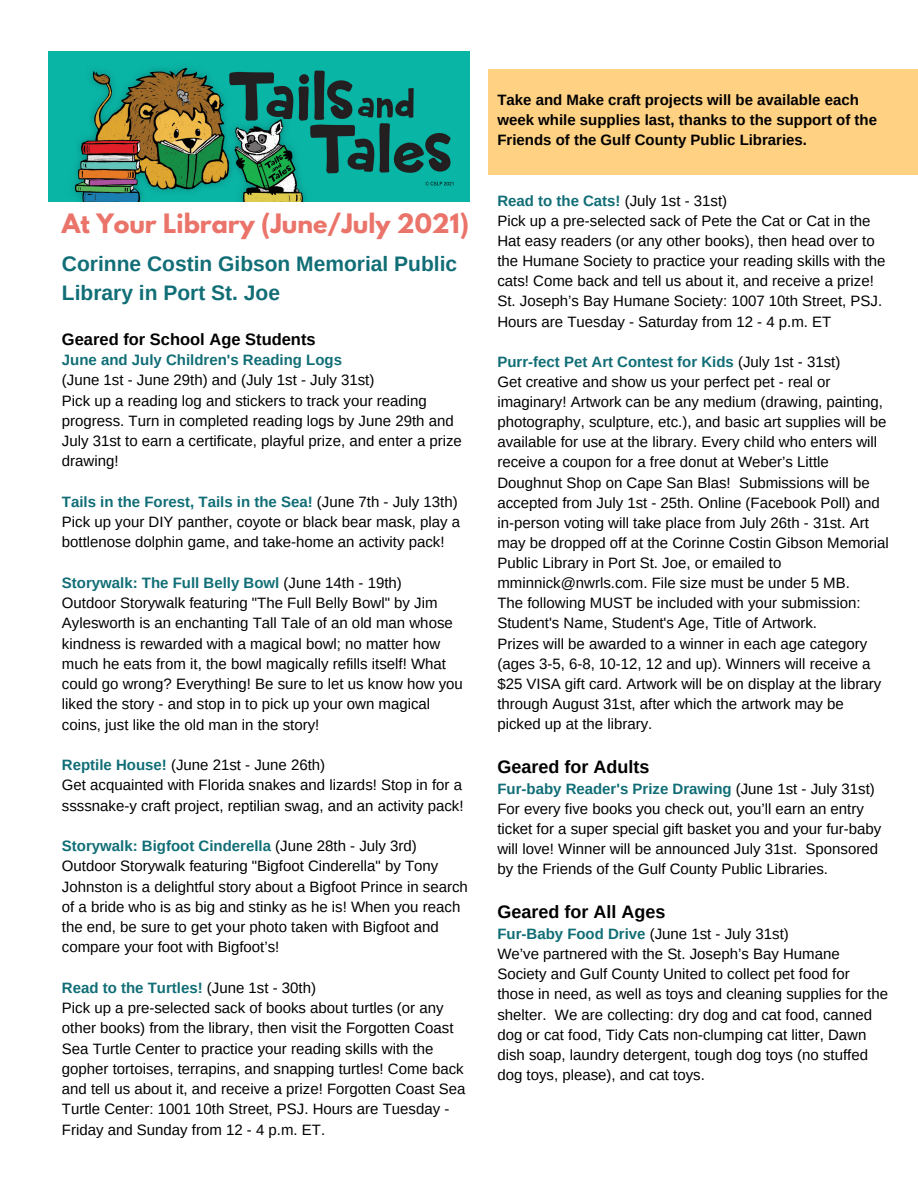
<style>
.page{position:relative;width:918px;height:1188px;background:#fff}
.page>*{position:absolute;margin:0;border:0;box-sizing:border-box;transform-origin:0 0}
.t1{font:700 23.7px "League Spartan";color:#ea736a}
.t2{font:700 21px/29.2px "Arimo";color:#116e76}
.t3{font:700 18px "Arimo";color:#000}
.t4{font:700 16.5px "Arimo";color:#000}
.t5{font:15px/20.1px "Arimo";color:#000}
.t6{font:700 15px "Arimo";color:#116e76}
.t7{font:700 15px/20.1px "Arimo";color:#000}
.s1{font-weight:400;color:#000}
.s2{font-weight:700;color:#116e76}
</style>
<div class="page">
<div style="left:488px;top:69px;width:430px;height:106px;background:#ffd183"></div>
<img style="left:48px;top:52px;width:421px;height:149px">
<p class="t1" style="left:62px;top:212px;width:409px">At Your Library (June/July 2021)</p>
<p class="t2" style="left:62px;top:249px;width:397px">Corinne Costin Gibson Memorial Public<br>Library in Port St. Joe</p>
<p class="t4" style="left:62px;top:330px;width:255px">Geared for School Age Students</p>
<p class="t6" style="left:62px;top:352px;width:282px">June and July Children's Reading Logs</p>
<p class="t5" style="left:62px;top:370px;width:314px">(June 1st - June 29th) and (July 1st - July 31st)</p>
<p class="t5" style="left:62px;top:390px;width:402px">Pick up a reading log and stickers to track your reading progress. Turn in completed reading logs by June 29th and July 31st to earn a certificate, playful prize, and enter a prize drawing!</p>
<p class="t6" style="left:62px;top:493px;width:397px">Tails in the Forest, Tails in the Sea! <span class="s1">(June 7th - July 13th)</span></p>
<p class="t5" style="left:62px;top:512px;width:400px">Pick up your DIY panther, coyote or black bear mask, play a bottlenose dolphin game, and take-home an activity pack!</p>
<p class="t6" style="left:62px;top:574px;width:341px">Storywalk: The Full Belly Bowl <span class="s1">(June 14th - 19th)</span></p>
<p class="t5" style="left:62px;top:593px;width:402px">Outdoor Storywalk featuring "The Full Belly Bowl" by Jim Aylesworth is an enchanting Tall Tale of an old man whose kindness is rewarded with a magical bowl; no matter how much he eats from it, the bowl magically refills itself! What could go wrong? Everything! Be sure to let us know how you liked the story - and stop in to pick up your own magical coins, just like the old man in the story!</p>
<p class="t5" style="left:62px;top:755px;width:265px"><span class="s2">Reptile House!</span> (June 21st - June 26th)</p>
<p class="t5" style="left:62px;top:775px;width:403px">Get acquainted with Florida snakes and lizards! Stop in for a ssssnake-y craft project, reptilian swag, and an activity pack!</p>
<p class="t6" style="left:62px;top:838px;width:356px">Storywalk: Bigfoot Cinderella <span class="s1">(June 28th - July 3rd)</span></p>
<p class="t5" style="left:62px;top:856px;width:407px">Outdoor Storywalk featuring "Bigfoot Cinderella" by Tony Johnston is a delightful story about a Bigfoot Prince in search of a bride who is as big and stinky as he is! When you reach the end, be sure to get your photo taken with Bigfoot and compare your foot with Bigfoot’s!</p>
<p class="t6" style="left:62px;top:979px;width:256px">Read to the Turtles! <span class="s1">(June 1st - 30th)</span></p>
<p class="t5" style="left:62px;top:998px;width:405px">Pick up a pre-selected sack of books about turtles (or any other books) from the library, then visit the Forgotten Coast Sea Turtle Center to practice your reading skills with the gopher tortoises, terrapins, and snapping turtles! Come back and tell us about it, and receive a prize! Forgotten Coast Sea Turtle Center: 1001 10th Street, PSJ. Hours are Tuesday - Friday and Sunday from 12 - 4 p.m. ET.</p>
<p class="t7" style="left:497px;top:90px;width:381px">Take and Make craft projects will be available each week while supplies last, thanks to the support of the<br>Friends of the Gulf County Public Libraries.</p>
<p class="t6" style="left:497px;top:192px;width:231px">Read to the Cats! <span class="s1">(July 1st - 31st)</span></p>
<p class="t5" style="left:497px;top:211px;width:390px">Pick up a pre-selected sack of Pete the Cat or Cat in the Hat easy readers (or any other books), then head over to the Humane Society to practice your reading skills with the cats! Come back and tell us about it, and receive a prize!</p>
<p class="t5" style="left:497px;top:291px;width:386px">St. Joseph’s Bay Humane Society: 1007 10th Street, PSJ.</p>
<p class="t5" style="left:497px;top:311px;width:335px">Hours are Tuesday - Saturday from 12 - 4 p.m. ET</p>
<p class="t6" style="left:497px;top:353px;width:345px">Purr-fect Pet Art Contest for Kids <span class="s1">(July 1st - 31st)</span></p>
<p class="t5" style="left:497px;top:372px;width:393px">Get creative and show us your perfect pet - real or imaginary! Artwork can be any medium (drawing, painting, photography, sculpture, etc.), and basic art supplies will be available for use at the library. Every child who enters will receive a coupon for a free donut at Weber’s Little Doughnut Shop on Cape San Blas! Submissions will be accepted from July 1st - 25th. Online (Facebook Poll) and in-person voting will take place from July 26th - 31st. Art may be dropped off at the Corinne Costin Gibson Memorial Public Library in Port St. Joe, or emailed to mminnick@nwrls.com. File size must be under 5 MB.</p>
<p class="t5" style="left:497px;top:593px;width:365px">The following MUST be included with your submission:</p>
<p class="t5" style="left:497px;top:613px;width:321px">Student's Name, Student's Age, Title of Artwork.</p>
<p class="t5" style="left:497px;top:633px;width:385px">Prizes will be awarded to a winner in each age category (ages 3-5, 6-8, 10-12, 12 and up). Winners will receive a $25 VISA gift card. Artwork will be on display at the library through August 31st, after which the artwork may be picked up at the library.</p>
<p class="t3" style="left:497px;top:757px;width:153px">Geared for Adults</p>
<p class="t6" style="left:497px;top:780px;width:379px">Fur-baby Reader's Prize Drawing <span class="s1">(June 1st - July 31st)</span></p>
<p class="t5" style="left:497px;top:799px;width:385px">For every five books you check out, you’ll earn an entry ticket for a super special gift basket you and your fur-baby will love! Winner will be announced July 31st. Sponsored by the Friends of the Gulf County Public Libraries.</p>
<p class="t3" style="left:497px;top:902px;width:169px">Geared for All Ages</p>
<p class="t5" style="left:497px;top:924px;width:293px"><span class="s2">Fur-Baby Food Drive</span> (June 1st - July 31st)</p>
<p class="t5" style="left:497px;top:944px;width:392px">We’ve partnered with the St. Joseph’s Bay Humane Society and Gulf County United to collect pet food for those in need, as well as toys and cleaning supplies for the shelter. We are collecting: dry dog and cat food, canned dog or cat food, Tidy Cats non-clumping cat litter, Dawn dish soap, laundry detergent, tough dog toys (no stuffed dog toys, please), and cat toys.</p>
</div>
